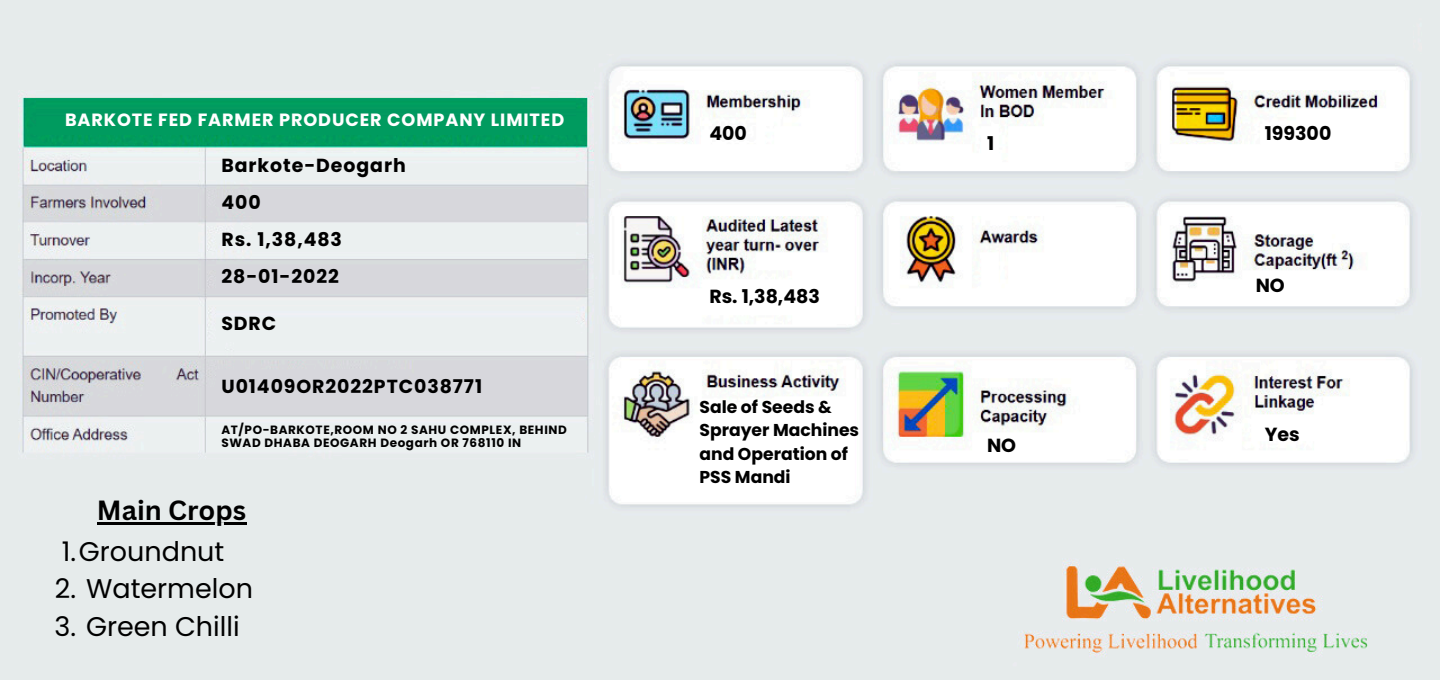
<style>
.page{position:relative;width:1440px;height:680px;background:#fff}
.page>*{position:absolute;margin:0;border:0;box-sizing:border-box;transform-origin:0 0}
.t1{font:27px "Poppins";color:#000}
.t2{font:700 27px "Canva Sans";color:#000}
.t3{font:700 18.9px "Poppins";letter-spacing:.05em;color:#000}
.t4{font:700 17.7px "Poppins";letter-spacing:.05em;color:#fff}
.t5{font:700 17.1px/23.4px "Poppins";color:#000}
.t6{font:700 12px/13px "Poppins";letter-spacing:.05em;color:#000}
</style>
<div class="page">
<img style="left:0;top:0;width:1440px;height:679px">
<hr style="left:97px;top:522px;width:149px;height:3px;background:#000">
<h3 class="t4" style="left:65px;top:107px;width:501px">BARKOTE FED FARMER PRODUCER COMPANY LIMITED</h3>
<h4 class="t3" style="left:221px;top:152px;width:186px">Barkote-Deogarh</h4>
<h4 class="t3" style="left:221px;top:189px;width:41px">400</h4>
<h4 class="t3" style="left:221px;top:226px;width:122px">Rs. 1,38,483</h4>
<h4 class="t3" style="left:221px;top:263px;width:119px">28-01-2022</h4>
<h4 class="t3" style="left:221px;top:310px;width:56px">SDRC</h4>
<h3 class="t3" style="left:221px;top:373px;width:262px">U01409OR2022PTC038771</h3>
<h4 class="t6" style="left:221px;top:423px;width:347px">AT/PO-BARKOTE,ROOM NO 2 SAHU COMPLEX, BEHIND<br>SWAD DHABA DEOGARH Deogarh OR 768110 IN</h4>
<h3 class="t2" style="left:97px;top:491px;width:151px">Main Crops</h3>
<p class="t1" style="left:62px;top:532px;width:164px">1.Groundnut</p>
<h1 class="t1" style="left:55px;top:570px;width:200px">2. Watermelon</h1>
<p class="t1" style="left:55px;top:607px;width:187px">3. Green Chilli</p>
<p class="t3" style="left:709px;top:120px;width:39px">400</p>
<p class="t3" style="left:709px;top:283px;width:112px">Rs. 1,38,483</p>
<h3 class="t5" style="left:699px;top:395px;width:161px">Sale of Seeds &amp;<br>Sprayer Machines and Operation of<br>PSS Mandi</h3>
<p class="t3" style="left:987px;top:130px;width:9px">1</p>
<h4 class="t3" style="left:987px;top:432px;width:31px">NO</h4>
<h4 class="t3" style="left:1265px;top:120px;width:68px">199300</h4>
<h3 class="t3" style="left:1256px;top:272px;width:31px">NO</h3>
<h4 class="t3" style="left:1265px;top:420px;width:36px">Yes</h4>
</div>
